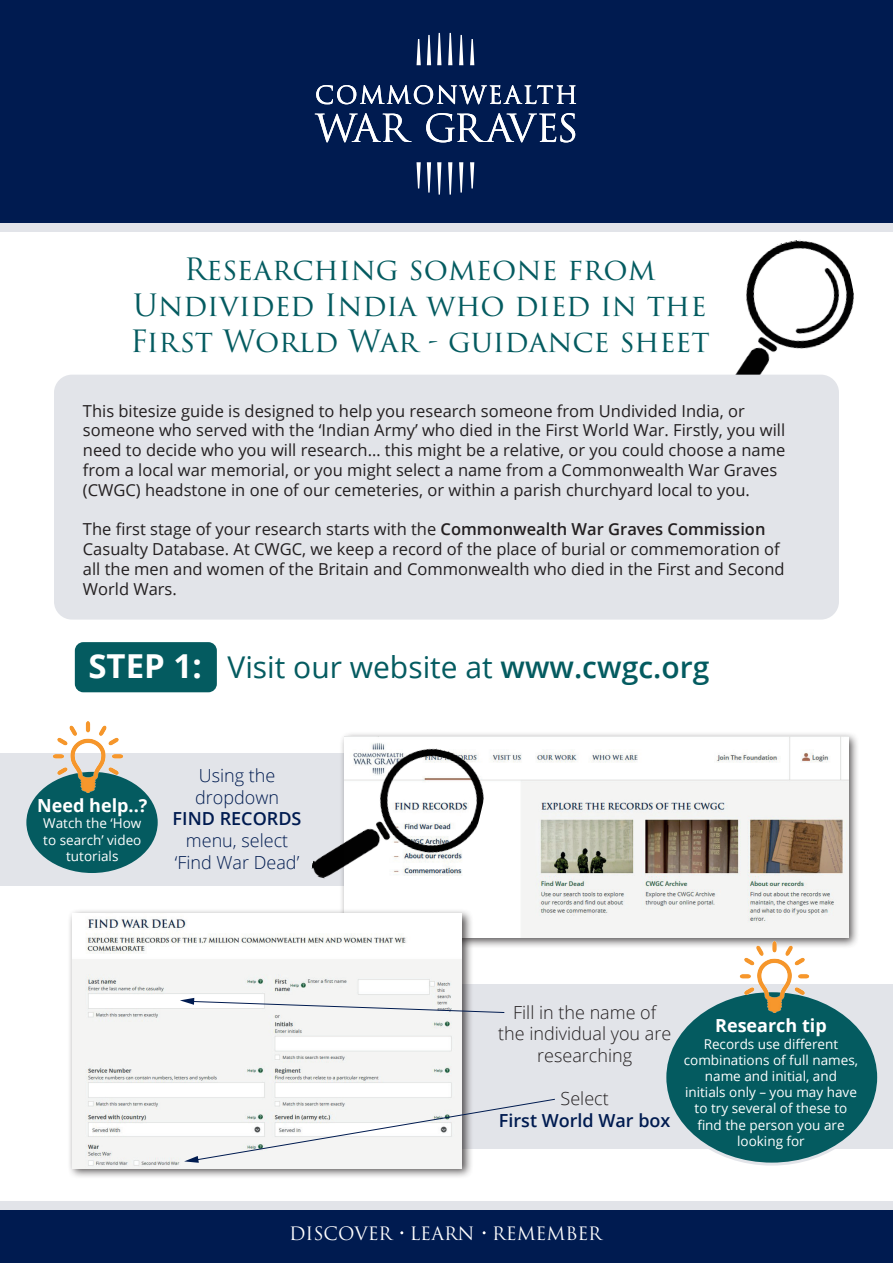
<style>
.page{position:relative;width:893px;height:1263px;background:#fff}
.page>*{position:absolute;margin:0;border:0;box-sizing:border-box;transform-origin:0 0}
.t1{font:30px/36px "Trajan Pro 3";color:#045b60;text-align:center}
.t2{font:30px "Open Sans";color:#045b60}
.t3{font:300 18px/21.6px "Open Sans";color:#231f20;text-align:center}
.t4{font:300 18px/21.6px "Open Sans";color:#001b50}
.t5{font:600 18px "Open Sans";color:#001b50}
.t6{font:700 18px "Open Sans";color:#fff}
.t7{font:18px "Trajan Pro 3";color:#fff}
.t8{font:16.5px/19.8px "Open Sans";color:#231f20}
.t9{font:13.5px/16.2px "Open Sans";color:#fff;text-align:center}
.s1{font-weight:600}
.s2{font-weight:700;font-size:33px;color:#fff}
</style>
<div class="page">
<div style="left:462px;top:983px;width:431px;height:165px;background:#e2e4e9"></div>
<div style="left:0;top:753px;width:354px;height:133px;background:#e2e4e9"></div>
<img style="left:696px;top:240px;width:158px;height:149px">
<div style="left:54px;top:375px;width:785px;height:245px;background:#e2e4e9;border-radius:18px"></div>
<div style="left:0;top:0;width:893px;height:223px;background:#001b50"></div>
<div style="left:0;top:1209px;width:893px;height:54px;background:#001b50"></div>
<svg style="left:315px;top:33px;width:261px;height:162px"></svg>
<div style="left:0;top:1201px;width:893px;height:9px;background:#e2e4e9"></div>
<div style="left:0;top:223px;width:893px;height:9px;background:#e2e4e9"></div>
<div style="left:75px;top:642px;width:142px;height:50px;background:#045b60;border-radius:9px"></div>
<div style="left:339px;top:731px;width:521px;height:217px;background:#231f20;opacity:.75"></div>
<img style="left:473px;top:737px;width:375px;height:200px">
<div style="left:67px;top:908px;width:406px;height:271px;background:#231f20;opacity:.75"></div>
<img style="left:72px;top:913px;width:390px;height:255px">
<img style="left:310px;top:731px;width:183px;height:179px">
<div style="left:25px;top:770px;width:134px;height:104px;background:#045b60;border-radius:50%"></div>
<div style="left:23px;top:769px;width:138px;height:107px;border:3px solid #e2e4e9;border-radius:50%"></div>
<img style="left:53px;top:722px;width:70px;height:70px">
<div style="left:665px;top:991px;width:214px;height:173px;background:#045b60;border-radius:50%"></div>
<img style="left:739px;top:942px;width:71px;height:70px">
<svg style="left:180px;top:998px;width:325px;height:15px"></svg>
<svg style="left:184px;top:1098px;width:372px;height:65px"></svg>
<h1 class="t1" style="left:130px;top:252px;width:581px">Researching someone from<br>Undivided India who died in the<br>First World War - guidance sheet</h1>
<p class="t8" style="left:83px;top:400px;width:704px">This bitesize guide is designed to help you research someone from Undivided India, or someone who served with the ‘Indian Army’ who died in the First World War. Firstly, you will need to decide who you will research… this might be a relative, or you could choose a name from a local war memorial, or you might select a name from a Commonwealth War Graves (CWGC) headstone in one of our cemeteries, or within a parish churchyard local to you.</p>
<p class="t8" style="left:83px;top:519px;width:703px">The first stage of your research starts with the <span class="s1">Commonwealth War Graves Commission </span>Casualty Database. At CWGC, we keep a record of the place of burial or commemoration of all the men and women of the Britain and Commonwealth who died in the First and Second World Wars.</p>
<h1 class="t2" style="left:88px;top:646px;width:622px"><span class="s2">STEP 1:</span> Visit our website at <span class="s1">www.cwgc.org</span></h1>
<p class="t6" style="left:37px;top:793px;width:112px">Need help..?</p>
<p class="t9" style="left:43px;top:815px;width:100px">Watch the ‘How to search’ video tutorials</p>
<p class="t4" style="left:195px;top:764px;width:85px">Using the dropdown</p>
<p class="t5" style="left:173px;top:806px;width:130px">FIND RECORDS</p>
<p class="t4" style="left:175px;top:829px;width:126px;text-align:center">menu, select ‘Find War Dead’</p>
<p class="t3" style="left:498px;top:1001px;width:175px">Fill in the name of the individual you are researching</p>
<p class="t3" style="left:561px;top:1087px;width:50px">Select</p>
<p class="t5" style="left:499px;top:1108px;width:173px">First World War box</p>
<p class="t6" style="left:715px;top:1013px;width:113px">Research tip</p>
<p class="t9" style="left:684px;top:1035px;width:176px">Records use different combinations of full names, name and initial, and initials only – you may have to try several of these to find the person you are looking for</p>
<p class="t7" style="left:289px;top:1221px;width:314px">DISCOVER LEARN REMEMBER</p>
</div>
